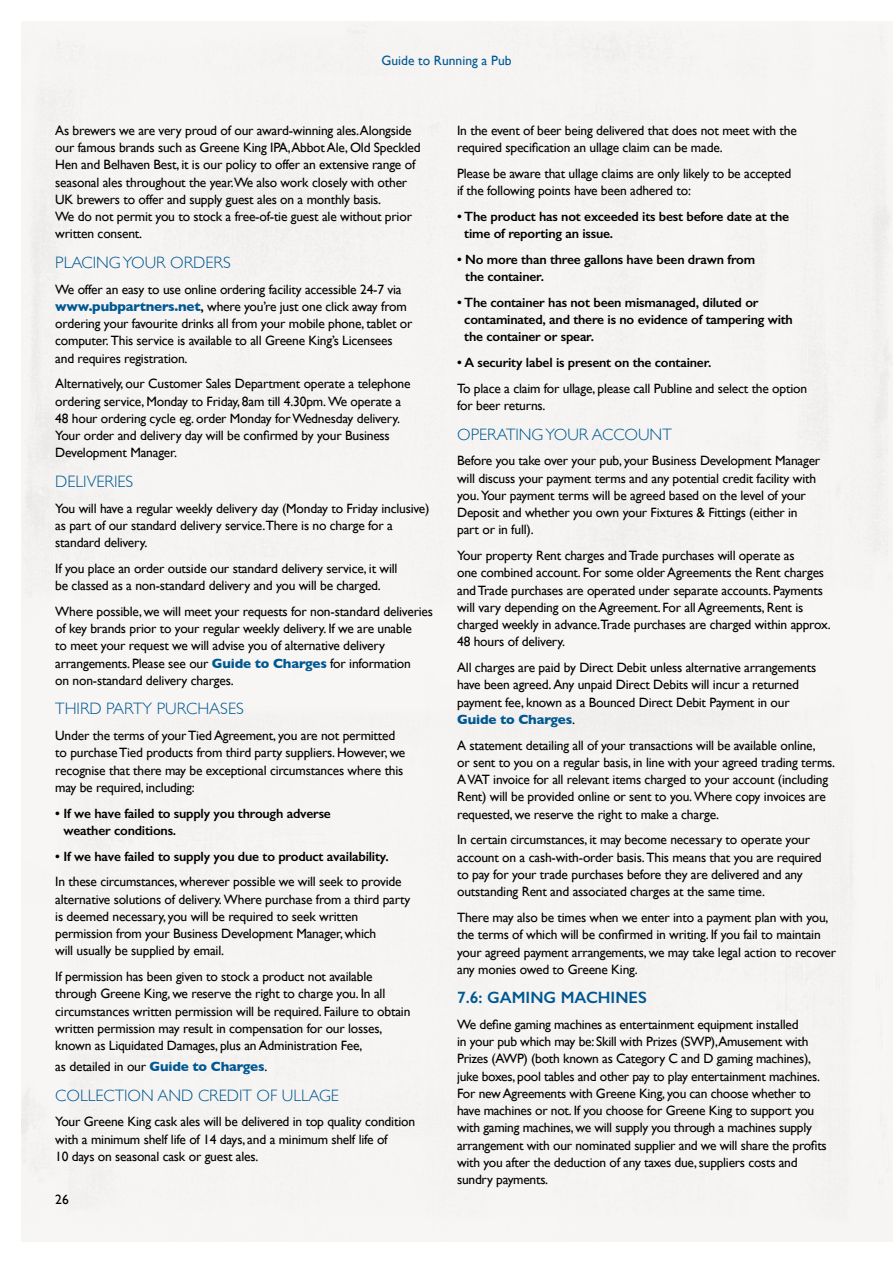
<style>
.page{position:relative;width:893px;height:1263px;background:#fff}
.page>*{position:absolute;margin:0;border:0;box-sizing:border-box;transform-origin:0 0}
.t1{font:300 16.5px "Gill Sans";color:#005892}
.t2{font:600 16.5px "Gill Sans";color:#005892}
.t3{font:13.5px/17.2px "Gill Sans";letter-spacing:-.015em;color:#000}
.t4{font:600 13.5px/17.2px "Gill Sans";letter-spacing:-.015em;color:#000}
.t5{font:13.5px "Gill Sans";color:#005892}
.s1{font-weight:700;color:#005892}
.s2{font-weight:600}
</style>
<div class="page">
<div style="left:21px;top:21px;width:872px;height:1221px;background:#f5f4f2"></div>
<p class="t5" style="left:381px;top:52px;width:132px">Guide to Running a Pub</p>
<p class="t3" style="left:55px;top:121px;width:367px">As brewers we are very proud of our award-winning ales.Alongside our famous brands such as Greene King IPA,Abbot Ale, Old Speckled Hen and Belhaven Best, it is our policy to offer an extensive range of seasonal ales throughout the year.We also work closely with other UK brewers to offer and supply guest ales on a monthly basis.<br>We do not permit you to stock a free-of-tie guest ale without prior written consent.</p>
<p class="t1" style="left:55px;top:249px;width:177px">PLACING YOUR ORDERS</p>
<p class="t3" style="left:55px;top:280px;width:359px">We offer an easy to use online ordering facility accessible 24-7 via <span class="s1">www.pubpartners.net</span><span class="s2">,</span> where you’re just one click away from ordering your favourite drinks all from your mobile phone, tablet or computer. This service is available to all Greene King’s Licensees and requires registration.</p>
<p class="t3" style="left:55px;top:375px;width:357px">Alternatively, our Customer Sales Department operate a telephone ordering service, Monday to Friday, 8am till 4.30pm. We operate a 48 hour ordering cycle eg. order Monday for Wednesday delivery.<br>Your order and delivery day will be confirmed by your Business Development Manager.</p>
<p class="t1" style="left:55px;top:468px;width:80px">DELIVERIES</p>
<p class="t3" style="left:55px;top:499px;width:376px">You will have a regular weekly delivery day (Monday to Friday inclusive) as part of our standard delivery service.There is no charge for a standard delivery.</p>
<p class="t3" style="left:55px;top:559px;width:344px">If you place an order outside our standard delivery service, it will be classed as a non-standard delivery and you will be charged.</p>
<p class="t3" style="left:55px;top:602px;width:379px">Where possible, we will meet your requests for non-standard deliveries of key brands prior to your regular weekly delivery. If we are unable<br>to meet your request we will advise you of alternative delivery arrangements. Please see our <span class="s1">Guide to Charges</span> for information<br>on non-standard delivery charges.</p>
<p class="t1" style="left:55px;top:696px;width:190px">THIRD PARTY PURCHASES</p>
<p class="t3" style="left:55px;top:727px;width:352px">Under the terms of your Tied Agreement, you are not permitted to purchase Tied products from third party suppliers. However, we recognise that there may be exceptional circumstances where this may be required, including:</p>
<p class="t4" style="left:63px;top:804px;width:269px;text-indent:-8px">• If we have failed to supply you through adverse weather conditions.</p>
<p class="t4" style="left:55px;top:847px;width:335px">• If we have failed to supply you due to product availability.</p>
<p class="t3" style="left:55px;top:873px;width:357px">In these circumstances, wherever possible we will seek to provide alternative solutions of delivery. Where purchase from a third party is deemed necessary, you will be required to seek written permission from your Business Development Manager, which<br>will usually be supplied by email.</p>
<p class="t3" style="left:55px;top:968px;width:357px">If permission has been given to stock a product not available through Greene King, we reserve the right to charge you. In all circumstances written permission will be required. Failure to obtain written permission may result in compensation for our losses, known as Liquidated Damages, plus an Administration Fee,</p>
<p class="t3" style="left:55px;top:1058px;width:214px">as detailed in our <span class="s1">Guide to Charges</span>.</p>
<p class="t1" style="left:55px;top:1082px;width:285px">COLLECTION AND CREDIT OF ULLAGE</p>
<p class="t3" style="left:55px;top:1113px;width:361px">Your Greene King cask ales will be delivered in top quality condition with a minimum shelf life of 14 days, and a minimum shelf life of<br>10 days on seasonal cask or guest ales.</p>
<p class="t3" style="left:55px;top:1191px;width:15px">26</p>
<p class="t3" style="left:457px;top:121px;width:341px">In the event of beer being delivered that does not meet with the required specification an ullage claim can be made.</p>
<p class="t3" style="left:457px;top:164px;width:336px">Please be aware that ullage claims are only likely to be accepted if the following points have been adhered to:</p>
<p class="t4" style="left:464px;top:207px;width:326px;text-indent:-7px">• The product has not exceeded its best before date at the time of reporting an issue.</p>
<p class="t4" style="left:465px;top:251px;width:291px;text-indent:-8px">• No more than three gallons have been drawn from the container.</p>
<p class="t4" style="left:464px;top:294px;width:330px;text-indent:-7px">• The container has not been mismanaged, diluted or contaminated, and there is no evidence of tampering with the container or spear.</p>
<p class="t4" style="left:457px;top:354px;width:256px">• A security label is present on the container.</p>
<p class="t3" style="left:457px;top:380px;width:352px">To place a claim for ullage, please call Publine and select the option for beer returns.</p>
<p class="t1" style="left:457px;top:421px;width:216px">OPERATING YOUR ACCOUNT</p>
<p class="t3" style="left:457px;top:452px;width:365px">Before you take over your pub, your Business Development Manager will discuss your payment terms and any potential credit facility with you. Your payment terms will be agreed based on the level of your Deposit and whether you own your Fixtures &amp; Fittings (either in part or in full).</p>
<p class="t3" style="left:457px;top:547px;width:375px">Your property Rent charges and Trade purchases will operate as<br>one combined account. For some older Agreements the Rent charges and Trade purchases are operated under separate accounts. Payments will vary depending on the Agreement. For all Agreements, Rent is charged weekly in advance.Trade purchases are charged within approx.<br>48 hours of delivery.</p>
<p class="t3" style="left:457px;top:659px;width:361px">All charges are paid by Direct Debit unless alternative arrangements have been agreed. Any unpaid Direct Debits will incur a returned payment fee, known as a Bounced Direct Debit Payment in our <span class="s1">Guide to Charges</span>.</p>
<p class="t3" style="left:457px;top:736px;width:380px">A statement detailing all of your transactions will be available online,<br>or sent to you on a regular basis, in line with your agreed trading terms.<br>A VAT invoice for all relevant items charged to your account (including Rent) will be provided online or sent to you. Where copy invoices are requested, we reserve the right to make a charge.</p>
<p class="t3" style="left:457px;top:831px;width:366px">In certain circumstances, it may become necessary to operate your account on a cash-with-order basis. This means that you are required to pay for your trade purchases before they are delivered and any outstanding Rent and associated charges at the same time.</p>
<p class="t3" style="left:457px;top:909px;width:381px">There may also be times when we enter into a payment plan with you, the terms of which will be confirmed in writing. If you fail to maintain your agreed payment arrangements, we may take legal action to recover any monies owed to Greene King.</p>
<p class="t2" style="left:457px;top:988px;width:191px">7.6: GAMING MACHINES</p>
<p class="t3" style="left:457px;top:1016px;width:371px">We define gaming machines as entertainment equipment installed<br>in your pub which may be: Skill with Prizes (SWP),Amusement with Prizes (AWP) (both known as Category C and D gaming machines), juke boxes, pool tables and other pay to play entertainment machines.<br>For new Agreements with Greene King, you can choose whether to have machines or not. If you choose for Greene King to support you with gaming machines, we will supply you through a machines supply arrangement with our nominated supplier and we will share the profits with you after the deduction of any taxes due, suppliers costs and sundry payments.</p>
</div>
